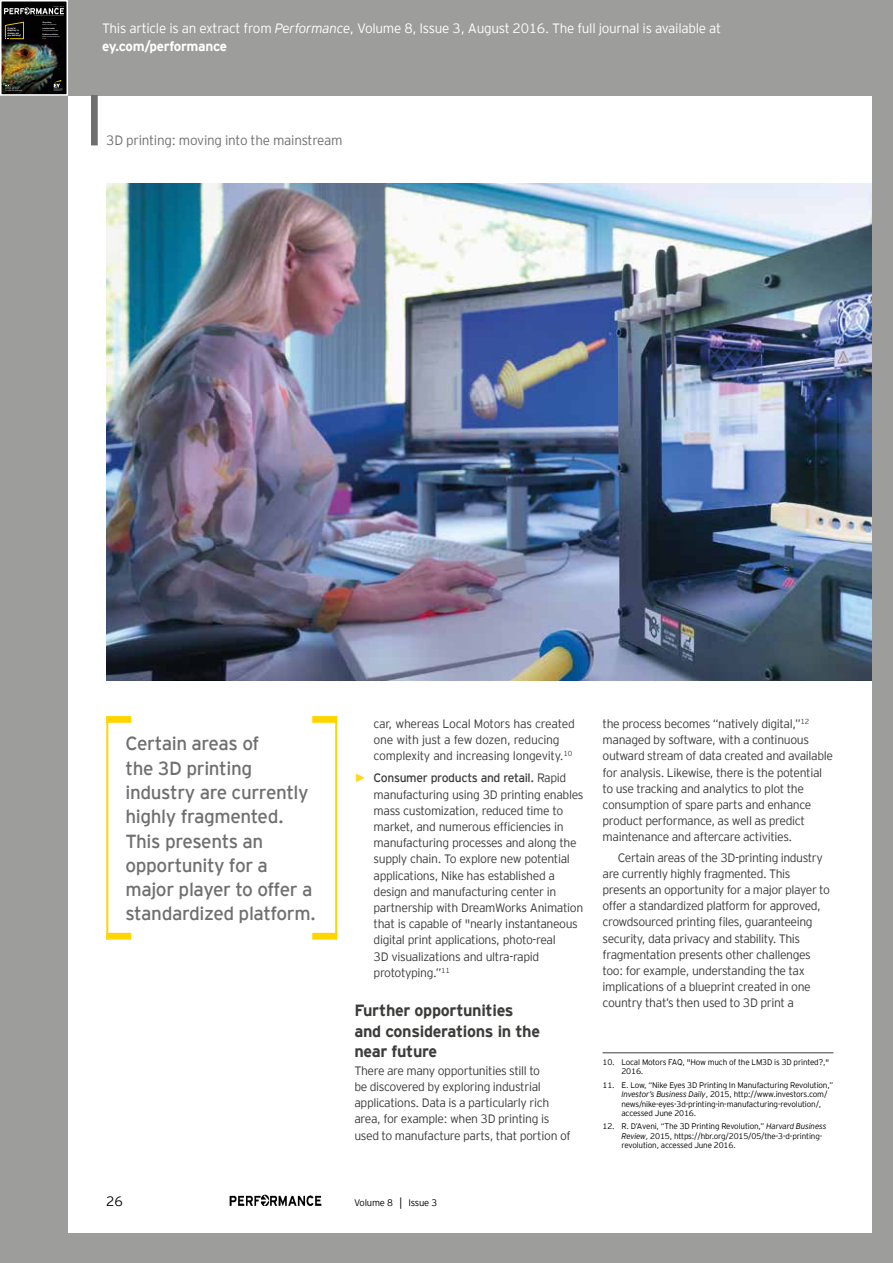
<style>
.page{position:relative;width:893px;height:1263px;background:#9d9d9c}
.page>*{position:absolute;margin:0;border:0;box-sizing:border-box;transform-origin:0 0}
.t1{font:18.9px/24.3px "EY Interstate";letter-spacing:-.02em;color:#706f6f}
.t2{font:700 16.2px/20.2px "EY Interstate";letter-spacing:-.02em;color:#3c3c3b}
.t3{font:300 13.5px/18px "EY Interstate";letter-spacing:-.02em;color:#fff}
.t4{font:300 13.5px "EY Interstate";letter-spacing:-.02em;color:#706f6f}
.t5{font:300 13.5px "EY Interstate";color:#000}
.t6{font:300 12.15px/16.2px "EY Interstate";letter-spacing:-.03em;color:#3c3c3b}
.t7{font:300 9.45px "EY Interstate";letter-spacing:-.02em;color:#000}
.t8{font:300 8.1px/9.4px "EY Interstate";letter-spacing:-.02em;color:#000}
.t9{font:700 2.25px/2.4px "EY Interstate";letter-spacing:-.02em;color:#fff}
.t10{font:700 1.8px "EY Interstate";letter-spacing:-.02em;color:#fff}
.s1{font-style:italic}
.s2{font-weight:700}
.s3{font-family:"Arial";font-weight:400;color:#ffd817}
.s4{font-weight:400}
.s5{font-family:"Times New Roman";font-weight:400}
</style>
<div class="page">
<img style="left:0;top:0;width:68px;height:96px">
<div style="left:68px;top:96px;width:804px;height:1136px;background:#fff"></div>
<img style="left:229px;top:1195px;width:93px;height:10px">
<div style="left:91px;top:96px;width:7px;height:49px;background:#706f6f"></div>
<img style="left:106px;top:184px;width:766px;height:496px">
<hr style="left:106px;top:716px;width:2px;height:223px;background:#ffd500">
<div style="left:106px;top:716px;width:25px;height:7px;background:#ffd500"></div>
<div style="left:106px;top:933px;width:25px;height:6px;background:#ffd500"></div>
<hr style="left:335px;top:716px;width:2px;height:223px;background:#ffd500">
<div style="left:312px;top:933px;width:25px;height:6px;background:#ffd500"></div>
<div style="left:312px;top:716px;width:25px;height:7px;background:#ffd500"></div>
<hr style="left:603px;top:1052px;width:230px;height:1px;background:#706f6f">
<p class="t9" style="left:7px;top:27px;width:15px">If you’re adapting to change, are you evolving?</p>
<p class="t10" style="left:42px;top:21px;width:11px">3D printing</p>
<p class="t10" style="left:42px;top:27px;width:14px">In better health</p>
<p class="t10" style="left:42px;top:33px;width:17px">Platform revolution</p>
<p class="t3" style="left:102px;top:19px;width:621px">This article is an extract from <span class="s1">Performance</span>, Volume 8, Issue 3, August 2016. The full journal is available at <span class="s2">ey.com/performance</span></p>
<p class="t4" style="left:106px;top:131px;width:238px">3D printing: moving into the mainstream</p>
<h1 class="t1" style="left:125px;top:730px;width:192px">Certain areas of<br>the 3D printing industry are currently highly fragmented.<br>This presents an opportunity for a major player to offer a standardized platform.</h1>
<p class="t6" style="left:374px;top:715px;width:203px">car, whereas Local Motors has created one with just a few dozen, reducing complexity and increasing longevity.<sup>10</sup></p>
<p class="t6" style="left:374px;top:769px;width:211px;text-indent:-19px"><span class="s3">►</span> <span class="s4">Consumer products and retail.</span> Rapid manufacturing using 3D printing enables mass customization, reduced time to market, and numerous efficiencies in manufacturing processes and along the supply chain. To explore new potential applications, Nike has established a design and manufacturing center in partnership with DreamWorks Animation that is capable of "nearly instantaneous digital print applications, photo-real<br>3D visualizations and ultra-rapid prototyping.”<sup>11</sup></p>
<h2 class="t2" style="left:354px;top:999px;width:187px">Further opportunities and considerations in the near future</h2>
<p class="t6" style="left:354px;top:1062px;width:218px">There are many opportunities still to<br>be discovered by exploring industrial applications. Data is a particularly rich area, for example: when 3D printing is used to manufacture parts, that portion of</p>
<p class="t5" style="left:106px;top:1191px;width:18px">26</p>
<p class="t7" style="left:354px;top:1195px;width:85px">Volume 8 <span class="s5">│</span> Issue 3</p>
<p class="t6" style="left:603px;top:715px;width:232px">the process becomes “natively digital,”<sup>12 </sup>managed by software, with a continuous outward stream of data created and available for analysis. Likewise, there is the potential to use tracking and analytics to plot the consumption of spare parts and enhance product performance, as well as predict maintenance and aftercare activities.</p>
<p class="t6" style="left:603px;top:848px;width:229px;text-indent:15px">Certain areas of the 3D-printing industry are currently highly fragmented. This presents an opportunity for a major player to offer a standardized platform for approved, crowdsourced printing files, guaranteeing security, data privacy and stability. This fragmentation presents other challenges too: for example, understanding the tax implications of a blueprint created in one country that’s then used to 3D print a</p>
<p class="t8" style="left:621px;top:1057px;width:209px;text-indent:-19px">10. Local Motors FAQ, "How much of the LM3D is 3D printed?,"<br>2016.</p>
<p class="t8" style="left:621px;top:1079px;width:213px;text-indent:-19px">11. E. Low, “Nike Eyes 3D Printing In Manufacturing Revolution,” <span class="s1">Investor’s Business Daily</span>, 2015, http://www.investors.com/ news/nike-eyes-3d-printing-in-manufacturing-revolution/, accessed June 2016.</p>
<p class="t8" style="left:621px;top:1121px;width:206px;text-indent:-19px">12. R. D’Aveni, “The 3D Printing Revolution,” <span class="s1">Harvard Business<br>Review,</span> 2015, https://hbr.org/2015/05/the-3-d-printing&shy;revolution, accessed June 2016.</p>
</div>
